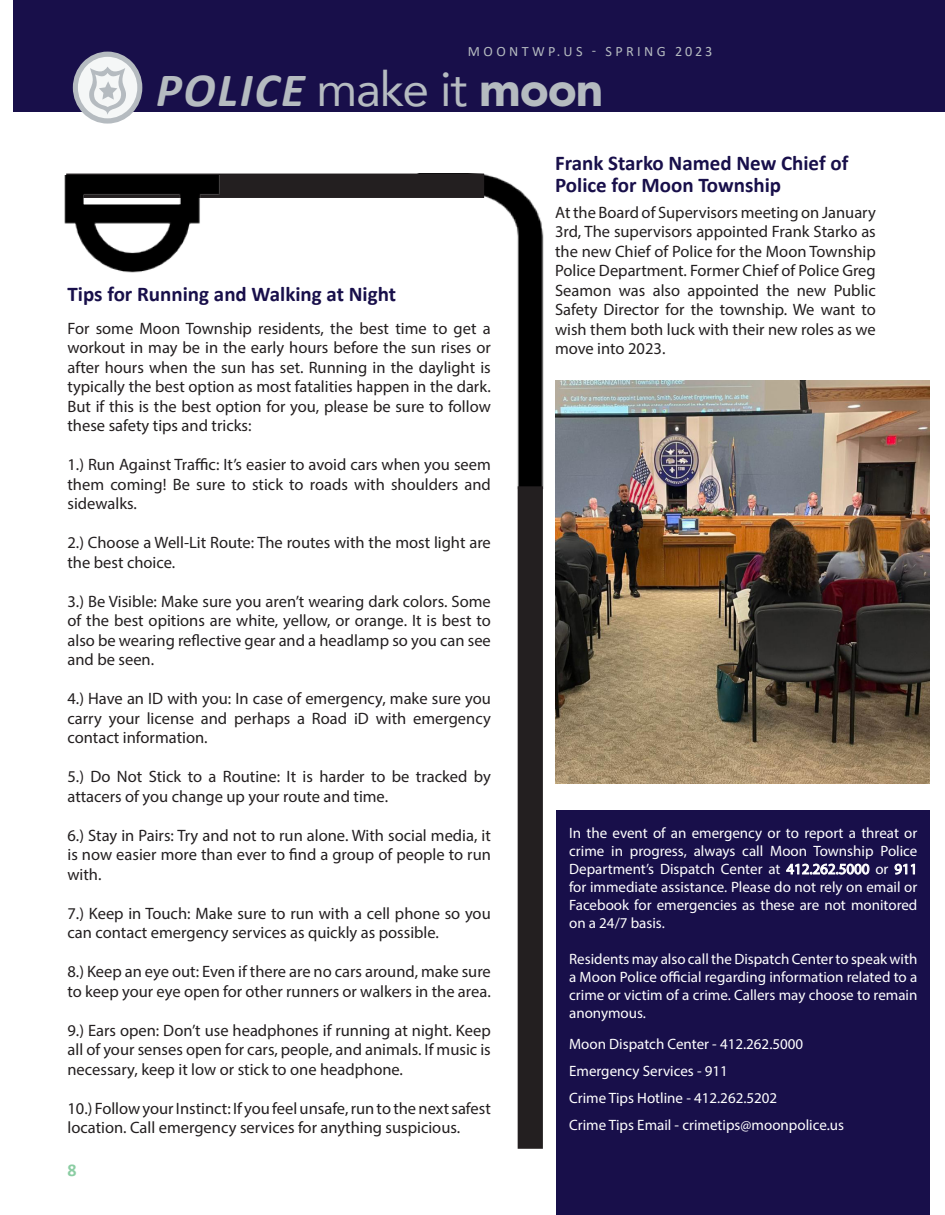
<style>
.page{position:relative;width:945px;height:1215px;background:#fff}
.page>*{position:absolute;margin:0;border:0;box-sizing:border-box;transform-origin:0 0}
.HeadlineTop{font:italic 700 48px "Calibri";letter-spacing:.04em;color:#b5bbc0}
.headline{font:700 21px/22.5px "Calibri";color:#180f4a}
.t1{font:700 18px "Calibri";color:#8bcda3}
.t2{font:16.5px/19.5px "Myriad Pro";color:#231f20;text-align:justify}
.t3{font:15px/18px "Myriad Pro";color:#fff;text-align:justify}
.bredcrumbtop{font:14.25px "Calibri";letter-spacing:.24em;color:#b5bbc0}
.s1{font-family:"Avenir";font-weight:400;font-style:normal}
.s2{font-family:"Avenir";font-weight:900;font-style:normal}
</style>
<div class="page">
<div style="left:918px;top:0;width:27px;height:112px;background:#180f4a"></div>
<div style="left:557px;top:810px;width:373px;height:405px;background:#180f4a"></div>
<div style="left:14px;top:0;width:930px;height:112px;background:#180f4a"></div>
<img style="left:555px;top:381px;width:375px;height:403px">
<svg style="left:73px;top:52px;width:69px;height:72px"></svg>
<img style="left:411px;top:173px;width:156px;height:321px">
<div style="left:68px;top:176px;width:414px;height:20px;background:#231f20"></div>
<div style="left:66px;top:174px;width:418px;height:24px;border:4px solid #231f20"></div>
<img style="left:64px;top:176px;width:161px;height:97px">
<div style="left:520px;top:488px;width:21px;height:659px;background:#231f20"></div>
<div style="left:518px;top:486px;width:25px;height:663px;border:4px solid #231f20"></div>
<p class="bredcrumbtop" style="left:468px;top:42px;width:246px">MOONTWP.US - SPRING 2023</p>
<p class="HeadlineTop" style="left:156px;top:57px;width:449px">POLICE <span class="s1">make it</span> <span class="s2">moon</span></p>
<p class="headline" style="left:68px;top:283px;width:330px">Tips for Running and Walking at Night</p>
<p class="t2" style="left:68px;top:318px;width:425px">For some Moon Township residents, the best time to get a workout in may be in the early hours before the sun rises or after hours when the sun has set. Running in the daylight is typically the best option as most fatalities happen in the dark.<br>But if this is the best option for you, please be sure to follow these safety tips and tricks:</p>
<p class="t2" style="left:68px;top:454px;width:425px">1.) Run Against Traffic: It’s easier to avoid cars when you seem them coming! Be sure to stick to roads with shoulders and sidewalks.</p>
<p class="t2" style="left:68px;top:532px;width:425px">2.) Choose a Well-Lit Route: The routes with the most light are the best choice.</p>
<p class="t2" style="left:68px;top:591px;width:425px">3.) Be Visible: Make sure you aren’t wearing dark colors. Some of the best opitions are white, yellow, or orange. It is best to also be wearing reflective gear and a headlamp so you can see and be seen.</p>
<p class="t2" style="left:68px;top:688px;width:425px">4.) Have an ID with you: In case of emergency, make sure you carry your license and perhaps a Road iD with emergency contact information.</p>
<p class="t2" style="left:68px;top:766px;width:425px">5.) Do Not Stick to a Routine: It is harder to be tracked by attacers of you change up your route and time.</p>
<p class="t2" style="left:68px;top:825px;width:425px">6.) Stay in Pairs: Try and not to run alone. With social media, it is now easier more than ever to find a group of people to run with.</p>
<p class="t2" style="left:68px;top:903px;width:425px">7.) Keep in Touch: Make sure to run with a cell phone so you can contact emergency services as quickly as possible.</p>
<p class="t2" style="left:68px;top:961px;width:425px">8.) Keep an eye out: Even if there are no cars around, make sure to keep your eye open for other runners or walkers in the area.</p>
<p class="t2" style="left:68px;top:1020px;width:425px">9.) Ears open: Don’t use headphones if running at night. Keep all of your senses open for cars, people, and animals. If music is necessary, keep it low or stick to one headphone.</p>
<p class="t2" style="left:68px;top:1098px;width:425px">10.) Follow your Instinct: If you feel unsafe, run to the next safest location. Call emergency services for anything suspicious.</p>
<p class="t1" style="left:68px;top:1157px;width:11px">8</p>
<p class="headline" style="left:555px;top:151px;width:295px">Frank Starko Named New Chief of<br>Police for Moon Township</p>
<p class="t2" style="left:555px;top:202px;width:322px">At the Board of Supervisors meeting on January 3rd, The supervisors appointed Frank Starko as the new Chief of Police for the Moon Township Police Department. Former Chief of Police Greg Seamon was also appointed the new Public Safety Director for the township. We want to wish them both luck with their new roles as we move into 2023.</p>
<p class="t3" style="left:569px;top:824px;width:350px">In the event of an emergency or to report a threat or crime in progress, always call Moon Township Police Department’s Dispatch Center at 412.262.5000 or 911 for immediate assistance. Please do not rely on email or Facebook for emergencies as these are not monitored on a 24/7 basis.</p>
<p class="t3" style="left:569px;top:950px;width:350px">Residents may also call the Dispatch Center to speak with a Moon Police official regarding information related to a crime or victim of a crime. Callers may choose to remain anonymous.</p>
<p class="t3" style="left:569px;top:1035px;width:236px">Moon Dispatch Center - 412.262.5000</p>
<p class="t3" style="left:569px;top:1062px;width:160px">Emergency Services - 911</p>
<p class="t3" style="left:569px;top:1089px;width:210px">Crime Tips Hotline - 412.262.5202</p>
<p class="t3" style="left:569px;top:1116px;width:276px">Crime Tips Email - crimetips@moonpolice.us</p>
</div>
